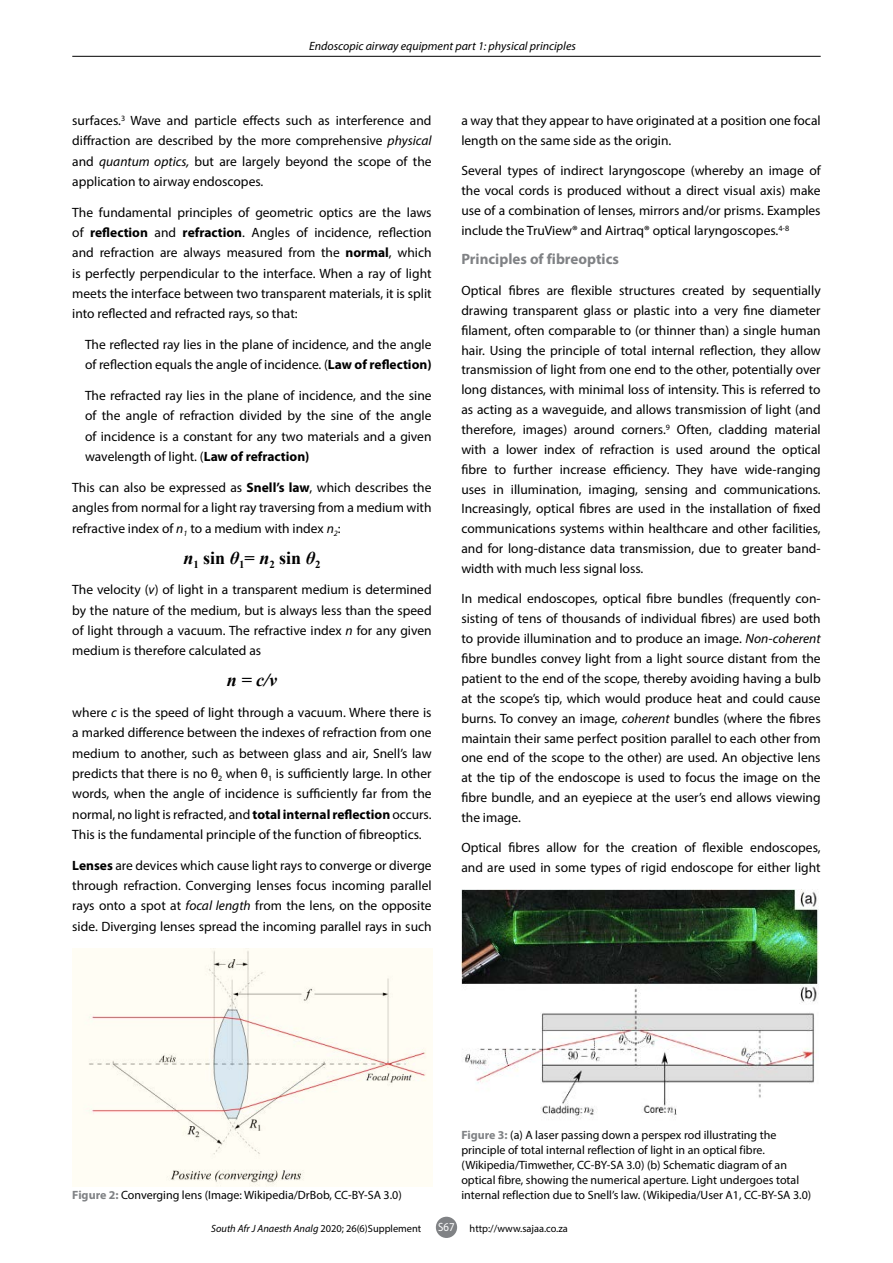
<style>
.page{position:relative;width:893px;height:1263px;background:#fff}
.page>*{position:absolute;margin:0;border:0;box-sizing:border-box;transform-origin:0 0}
.t1{font:700 18px "Times New Roman";color:#000}
.t2{font:italic 700 18px "Times New Roman";color:#000}
.t3{font:700 15px "Myriad Pro";color:#808285}
.t4{font:13.5px/19.8px "Myriad Pro";color:#000;text-align:justify}
.t5{font:12px/15px "Myriad Pro";color:#000}
.t6{font:italic 12px "Myriad Pro";color:#000}
.t7{font:12px "Myriad Pro";color:#fff;scale:.9 1}
.t8{font:italic 10.5px "Myriad Pro";color:#000}
.t9{font:10.5px "Myriad Pro";color:#000}
.s1{font-style:italic}
.s2{font-weight:700}
.s3{font-weight:700;color:#808285}
.s4{font-style:normal}
</style>
<div class="page">
<div style="left:436px;top:1217px;width:21px;height:21px;background:#808285;border-radius:50%"></div>
<hr style="left:72px;top:56px;width:749px;height:1px;background:#000">
<img style="left:72px;top:948px;width:361px;height:238px">
<img style="left:461px;top:889px;width:358px;height:230px">
<p class="t6" style="left:309px;top:38px;width:268px">Endoscopic airway equipment part 1: physical principles</p>
<p class="t4" style="left:72px;top:110px;width:361px;line-height:20.2px">surfaces.<sup>3</sup> Wave and particle effects such as interference and diffraction are described by the more comprehensive <span class="s1">physical </span>and <span class="s1">quantum optics,</span> but are largely beyond the scope of the application to airway endoscopes.</p>
<p class="t4" style="left:72px;top:202px;width:361px;line-height:20.2px">The fundamental principles of geometric optics are the laws of <span class="s2">reflection</span> and <span class="s2">refraction</span>. Angles of incidence, reflection and refraction are always measured from the <span class="s2">normal</span>, which is perfectly perpendicular to the interface. When a ray of light meets the interface between two transparent materials, it is split into reflected and refracted rays, so that:</p>
<p class="t4" style="left:85px;top:334px;width:348px;line-height:20.2px">The reflected ray lies in the plane of incidence, and the angle of reflection equals the angle of incidence. (<span class="s2">Law of reflection)</span></p>
<p class="t4" style="left:85px;top:385px;width:348px;line-height:20.2px">The refracted ray lies in the plane of incidence, and the sine of the angle of refraction divided by the sine of the angle of incidence is a constant for any two materials and a given wavelength of light. (<span class="s2">Law of refraction)</span></p>
<p class="t4" style="left:72px;top:477px;width:361px;line-height:20.2px">This can also be expressed as <span class="s2">Snell’s law</span>, which describes the angles from normal for a light ray traversing from a medium with refractive index of <span class="s1">n</span><sub>1</sub> to a medium with index <span class="s1">n</span><sub>2</sub>:</p>
<h1 class="t1" style="left:183px;top:544px;width:139px"><span class="s1">n</span><sub>1</sub> sin <span class="s1">θ</span><sub>1</sub>= <span class="s1">n</span><sub>2</sub> sin <span class="s1">θ</span><sub>2</sub></h1>
<p class="t4" style="left:72px;top:580px;width:361px;line-height:20.2px">The velocity (<span class="s1">v</span>) of light in a transparent medium is determined by the nature of the medium, but is always less than the speed of light through a vacuum. The refractive index <span class="s1">n</span> for any given medium is therefore calculated as</p>
<h1 class="t2" style="left:227px;top:668px;width:52px">n = c/v</h1>
<p class="t4" style="left:72px;top:702px;width:361px;line-height:20.2px">where <span class="s1">c</span> is the speed of light through a vacuum. Where there is a marked difference between the indexes of refraction from one medium to another, such as between glass and air, Snell’s law predicts that there is no θ<sub>2</sub> when θ<sub>1</sub> is sufficiently large. In other words, when the angle of incidence is sufficiently far from the normal, no light is refracted, and <span class="s2">total internal reflection</span> occurs.<br>This is the fundamental principle of the function of fibreoptics.</p>
<p class="t4" style="left:72px;top:855px;width:361px;line-height:20.2px"><span class="s2">Lenses</span> are devices which cause light rays to converge or diverge through refraction. Converging lenses focus incoming parallel rays onto a spot at <span class="s1">focal length</span> from the lens, on the opposite side. Diverging lenses spread the incoming parallel rays in such</p>
<p class="t4" style="left:461px;top:110px;width:361px">a way that they appear to have originated at a position one focal length on the same side as the origin.</p>
<p class="t4" style="left:461px;top:161px;width:361px">Several types of indirect laryngoscope (whereby an image of the vocal cords is produced without a direct visual axis) make use of a combination of lenses, mirrors and/or prisms. Examples include the TruView® and Airtraq® optical laryngoscopes.<sup>4-8</sup></p>
<p class="t3" style="left:461px;top:250px;width:159px">Principles of fibreoptics</p>
<p class="t4" style="left:461px;top:280px;width:361px">Optical fibres are flexible structures created by sequentially drawing transparent glass or plastic into a very fine diameter filament, often comparable to (or thinner than) a single human hair. Using the principle of total internal reflection, they allow transmission of light from one end to the other, potentially over long distances, with minimal loss of intensity. This is referred to as acting as a waveguide, and allows transmission of light (and therefore, images) around corners.<sup>9</sup> Often, cladding material with a lower index of refraction is used around the optical fibre to further increase efficiency. They have wide-ranging uses in illumination, imaging, sensing and communications.<br>Increasingly, optical fibres are used in the installation of fixed communications systems within healthcare and other facilities, and for long-distance data transmission, due to greater band&shy;width with much less signal loss.</p>
<p class="t4" style="left:461px;top:589px;width:361px">In medical endoscopes, optical fibre bundles (frequently con&shy;sisting of tens of thousands of individual fibres) are used both to provide illumination and to produce an image. <span class="s1">Non-coherent </span>fibre bundles convey light from a light source distant from the patient to the end of the scope, thereby avoiding having a bulb at the scope’s tip, which would produce heat and could cause burns. To convey an image, <span class="s1">coherent</span> bundles (where the fibres maintain their same perfect position parallel to each other from one end of the scope to the other) are used. An objective lens at the tip of the endoscope is used to focus the image on the fibre bundle, and an eyepiece at the user’s end allows viewing the image.</p>
<p class="t4" style="left:461px;top:838px;width:361px">Optical fibres allow for the creation of flexible endoscopes, and are used in some types of rigid endoscope for either light</p>
<p class="t5" style="left:72px;top:1187px;width:331px"><span class="s3">Figure 2:</span> Converging lens (Image: Wikipedia/DrBob, CC-BY-SA 3.0)</p>
<p class="t5" style="left:461px;top:1127px;width:351px"><span class="s3">Figure 3:</span> (a) A laser passing down a perspex rod illustrating the principle of total internal reflection of light in an optical fibre. (Wikipedia/Timwether, CC-BY-SA 3.0) (b) Schematic diagram of an optical fibre, showing the numerical aperture. Light undergoes total internal reflection due to Snell’s law. (Wikipedia/User A1, CC-BY-SA 3.0)</p>
<p class="t7" style="left:438px;top:1220px;width:20px">S67</p>
<p class="t8" style="left:211px;top:1221px;width:212px">South Afr J Anaesth Analg <span class="s4">2020; 26(6)Supplement</span></p>
<p class="t9" style="left:470px;top:1221px;width:100px">http://www.sajaa.co.za</p>
</div>
